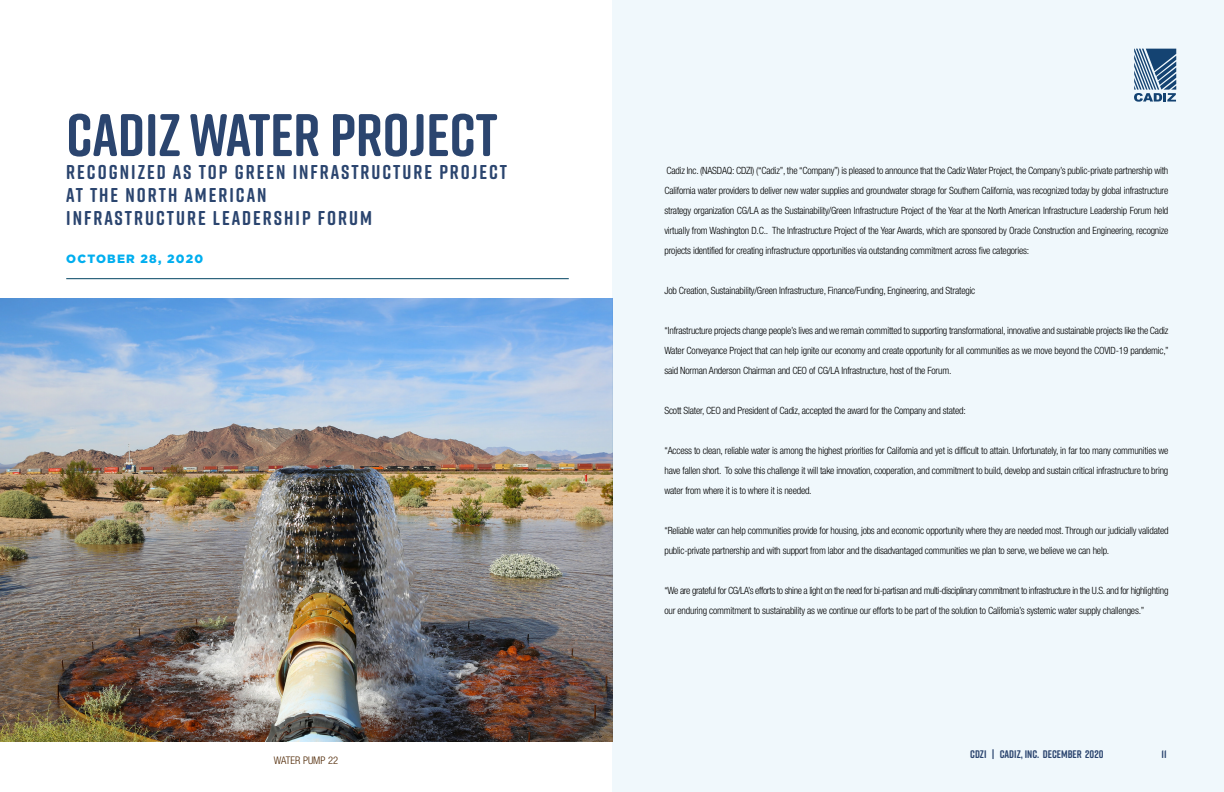
<style>
.page{position:relative;width:1224px;height:792px;background:#fff}
.page>*{position:absolute;margin:0;border:0;box-sizing:border-box;transform-origin:0 0}
.t1{font:700 60px "Rift Soft";color:#2b456f}
.t2{font:700 20px/23px "Rift Soft";letter-spacing:.1em;color:#2b456f}
.t3{font:900 12px "Gotham";letter-spacing:.1em;color:#00aeef}
.t4{font:700 11px "Rift Soft";color:#2b456f}
.t5{font:300 condensed 10.5px "Helvetica Neue";color:#4d2501}
.t6{font:300 condensed 10px/20px "Helvetica Neue";letter-spacing:-.02em;color:#000;text-align:justify}
</style>
<div class="page">
<div style="left:612px;top:0;width:612px;height:792px;background:#f0f8fc"></div>
<hr style="left:66px;top:278px;width:503px;height:1px;background:#004361">
<svg style="left:1134px;top:49px;width:42px;height:53px"></svg>
<img style="left:0;top:298px;width:612px;height:444px">
<h1 class="t1" style="left:66px;top:92px;width:433px">CADIZ WATER PROJECT</h1>
<h2 class="t2" style="left:66px;top:160px;width:442px">RECOGNIZED AS TOP GREEN INFRASTRUCTURE PROJECT<br>AT THE NORTH AMERICAN<br>INFRASTRUCTURE LEADERSHIP FORUM</h2>
<p class="t3" style="left:66px;top:252px;width:138px">OCTOBER 28, 2020</p>
<p class="t5" style="left:274px;top:755px;width:66px">WATER PUMP 22</p>
<p class="t6" style="left:664px;top:160px;width:506px">Cadiz Inc. (NASDAQ: CDZI) (“Cadiz”, the “Company”) is pleased to announce that the Cadiz Water Project, the Company’s public-private partnership with California water providers to deliver new water supplies and groundwater storage for Southern California, was recognized today by global infrastructure strategy organization CG/LA as the Sustainability/Green Infrastructure Project of the Year at the North American Infrastructure Leadership Forum held virtually from Washington D.C.. The Infrastructure Project of the Year Awards, which are sponsored by Oracle Construction and Engineering, recognize projects identified for creating infrastructure opportunities via outstanding commitment across five categories:</p>
<p class="t6" style="left:664px;top:280px;width:312px">Job Creation, Sustainability/Green Infrastructure, Finance/Funding, Engineering, and Strategic</p>
<p class="t6" style="left:664px;top:320px;width:506px">“Infrastructure projects change people’s lives and we remain committed to supporting transformational, innovative and sustainable projects like the Cadiz Water Conveyance Project that can help ignite our economy and create opportunity for all communities as we move beyond the COVID-19 pandemic,” said Norman Anderson Chairman and CEO of CG/LA Infrastructure, host of the Forum.</p>
<p class="t6" style="left:664px;top:400px;width:303px">Scott Slater, CEO and President of Cadiz, accepted the award for the Company and stated:</p>
<p class="t6" style="left:664px;top:440px;width:505px">“Access to clean, reliable water is among the highest priorities for California and yet is difficult to attain. Unfortunately, in far too many communities we have fallen short. To solve this challenge it will take innovation, cooperation, and commitment to build, develop and sustain critical infrastructure to bring water from where it is to where it is needed.</p>
<p class="t6" style="left:664px;top:520px;width:506px">“Reliable water can help communities provide for housing, jobs and economic opportunity where they are needed most. Through our judicially validated public-private partnership and with support from labor and the disadvantaged communities we plan to serve, we believe we can help.</p>
<p class="t6" style="left:664px;top:580px;width:506px">“We are grateful for CG/LA’s efforts to shine a light on the need for bi-partisan and multi-disciplinary commitment to infrastructure in the U.S. and for highlighting our enduring commitment to sustainability as we continue our efforts to be part of the solution to California’s systemic water supply challenges.”</p>
<p class="t4" style="left:970px;top:746px;width:135px">CDZI | CADIZ, INC. DECEMBER 2020</p>
<p class="t4" style="left:1162px;top:746px;width:7px">11</p>
</div>
